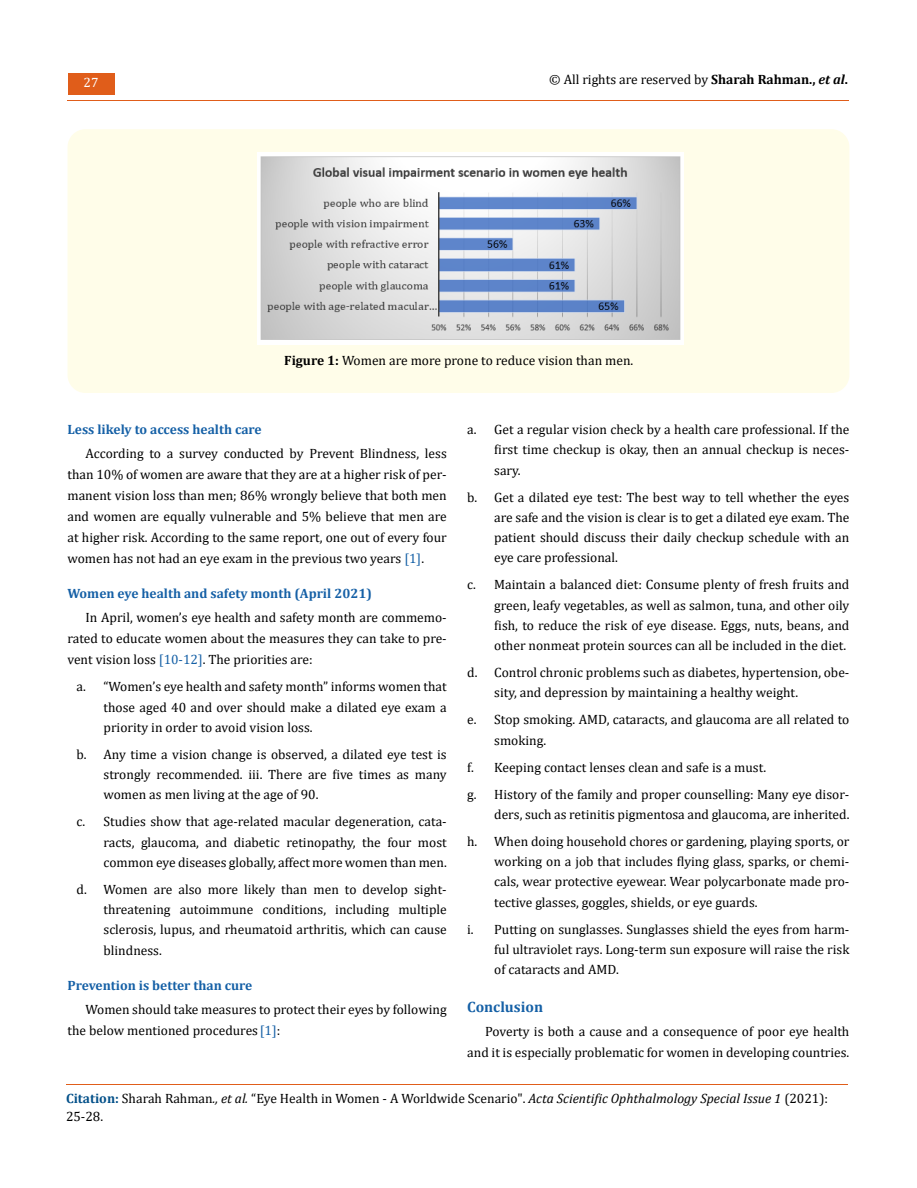
<style>
.page{position:relative;width:917px;height:1188px;background:#fff}
.page>*{position:absolute;margin:0;border:0;box-sizing:border-box;transform-origin:0 0}
.t1{font:700 15px "Cambria";color:#1560a6}
.t2{font:13.5px/20.2px "Cambria";color:#000;text-align:justify}
.t3{font:700 13.5px "Cambria";color:#1560a6}
.t4{font:13.5px "Cambria";color:#fff}
.s1{font-weight:700}
.s2{font-weight:700;font-style:italic}
.s3{font-weight:700;color:#035089}
.s4{font-style:italic}
.s5{color:#1560a6}
</style>
<div class="page">
<hr style="left:67px;top:100px;width:782px;height:1px;background:#e05d1a">
<div style="left:67px;top:74px;width:47px;height:21px;background:#e05d1a"></div>
<div style="left:67px;top:129px;width:782px;height:264px;background:#fffde9;border-radius:18px"></div>
<img style="left:257px;top:152px;width:426px;height:192px">
<hr style="left:66px;top:1084px;width:781px;height:1px;background:#e05d1a">
<p class="t4" style="left:83px;top:75px;width:16px">27</p>
<p class="t2" style="left:549px;top:69px;width:300px">© All rights are reserved by <span class="s1">Sharah Rahman.,</span> <span class="s2">et al</span><span class="s1">.</span></p>
<p class="t2" style="left:284px;top:350px;width:350px"><span class="s1">Figure 1:</span> Women are more prone to reduce vision than men.</p>
<p class="t2" style="left:494px;top:419px;width:357px;text-indent:-27px">a. Get a regular vision check by a health care professional. If the first time checkup is okay, then an annual checkup is neces&shy;sary.</p>
<p class="t2" style="left:494px;top:487px;width:357px;text-indent:-27px">b. Get a dilated eye test: The best way to tell whether the eyes are safe and the vision is clear is to get a dilated eye exam. The patient should discuss their daily checkup schedule with an eye care professional.</p>
<p class="t2" style="left:494px;top:575px;width:357px;text-indent:-27px">c. Maintain a balanced diet: Consume plenty of fresh fruits and green, leafy vegetables, as well as salmon, tuna, and other oily fish, to reduce the risk of eye disease. Eggs, nuts, beans, and other nonmeat protein sources can all be included in the diet.</p>
<p class="t2" style="left:494px;top:662px;width:356px;text-indent:-27px">d. Control chronic problems such as diabetes, hypertension, obe&shy;sity, and depression by maintaining a healthy weight.</p>
<p class="t2" style="left:494px;top:710px;width:356px;text-indent:-27px">e. Stop smoking. AMD, cataracts, and glaucoma are all related to smoking.</p>
<p class="t2" style="left:467px;top:753px;width:384px;line-height:27px">f. Keeping contact lenses clean and safe is a must.<br>g. History of the family and proper counselling: Many eye disor-</p>
<p class="t2" style="left:467px;top:801px;width:384px;line-height:27px;text-align:right">ders, such as retinitis pigmentosa and glaucoma, are inherited.<br>h. When doing household chores or gardening, playing sports, or</p>
<p class="t2" style="left:494px;top:851px;width:357px">working on a job that includes flying glass, sparks, or chemi&shy;cals, wear protective eyewear. Wear polycarbonate made pro&shy;tective glasses, goggles, shields, or eye guards.</p>
<p class="t2" style="left:494px;top:919px;width:357px;text-indent:-27px">i. Putting on sunglasses. Sunglasses shield the eyes from harm&shy;ful ultraviolet rays. Long-term sun exposure will raise the risk of cataracts and AMD.</p>
<p class="t1" style="left:467px;top:996px;width:77px">Conclusion</p>
<p class="t2" style="left:467px;top:1020px;width:383px;line-height:21px;text-align:right">Poverty is both a cause and a consequence of poor eye health and it is especially problematic for women in developing countries.</p>
<p class="t2" style="left:66px;top:1090px;width:763px;line-height:18px"><span class="s3">Citation:</span> Sharah Rahman<span class="s4">., et al.</span> “Eye Health in Women - A Worldwide Scenario". <span class="s4">Acta Scientific Ophthalmology Special Issue 1</span> (2021):<br>25-28.</p>
<p class="t3" style="left:67px;top:420px;width:196px">Less likely to access health care</p>
<p class="t2" style="left:67px;top:443px;width:381px;line-height:21px;text-indent:18px">According to a survey conducted by Prevent Blindness, less than 10% of women are aware that they are at a higher risk of per&shy;manent vision loss than men; 86% wrongly believe that both men and women are equally vulnerable and 5% believe that men are at higher risk. According to the same report, one out of every four women has not had an eye exam in the previous two years <span class="s5">[1]</span>.</p>
<p class="t3" style="left:67px;top:584px;width:306px">Women eye health and safety month (April 2021)</p>
<p class="t2" style="left:67px;top:607px;width:381px;line-height:21px;text-indent:18px">In April, women’s eye health and safety month are commemo&shy;rated to educate women about the measures they can take to pre&shy;vent vision loss <span class="s5">[10-12]</span>. The priorities are:</p>
<p class="t2" style="left:103px;top:677px;width:345px;text-indent:-27px">a. “Women’s eye health and safety month” informs women that those aged 40 and over should make a dilated eye exam a priority in order to avoid vision loss.</p>
<p class="t2" style="left:103px;top:744px;width:345px;text-indent:-27px">b. Any time a vision change is observed, a dilated eye test is strongly recommended. iii. There are five times as many women as men living at the age of 90.</p>
<p class="t2" style="left:103px;top:812px;width:345px;text-indent:-27px">c. Studies show that age-related macular degeneration, cata&shy;racts, glaucoma, and diabetic retinopathy, the four most common eye diseases globally, affect more women than men.</p>
<p class="t2" style="left:103px;top:879px;width:345px;text-indent:-27px">d. Women are also more likely than men to develop sight&shy;threatening autoimmune conditions, including multiple sclerosis, lupus, and rheumatoid arthritis, which can cause blindness.</p>
<p class="t3" style="left:67px;top:976px;width:186px">Prevention is better than cure</p>
<p class="t2" style="left:67px;top:999px;width:381px;line-height:21px;text-indent:18px">Women should take measures to protect their eyes by following the below mentioned procedures <span class="s5">[1]</span>:</p>
</div>
